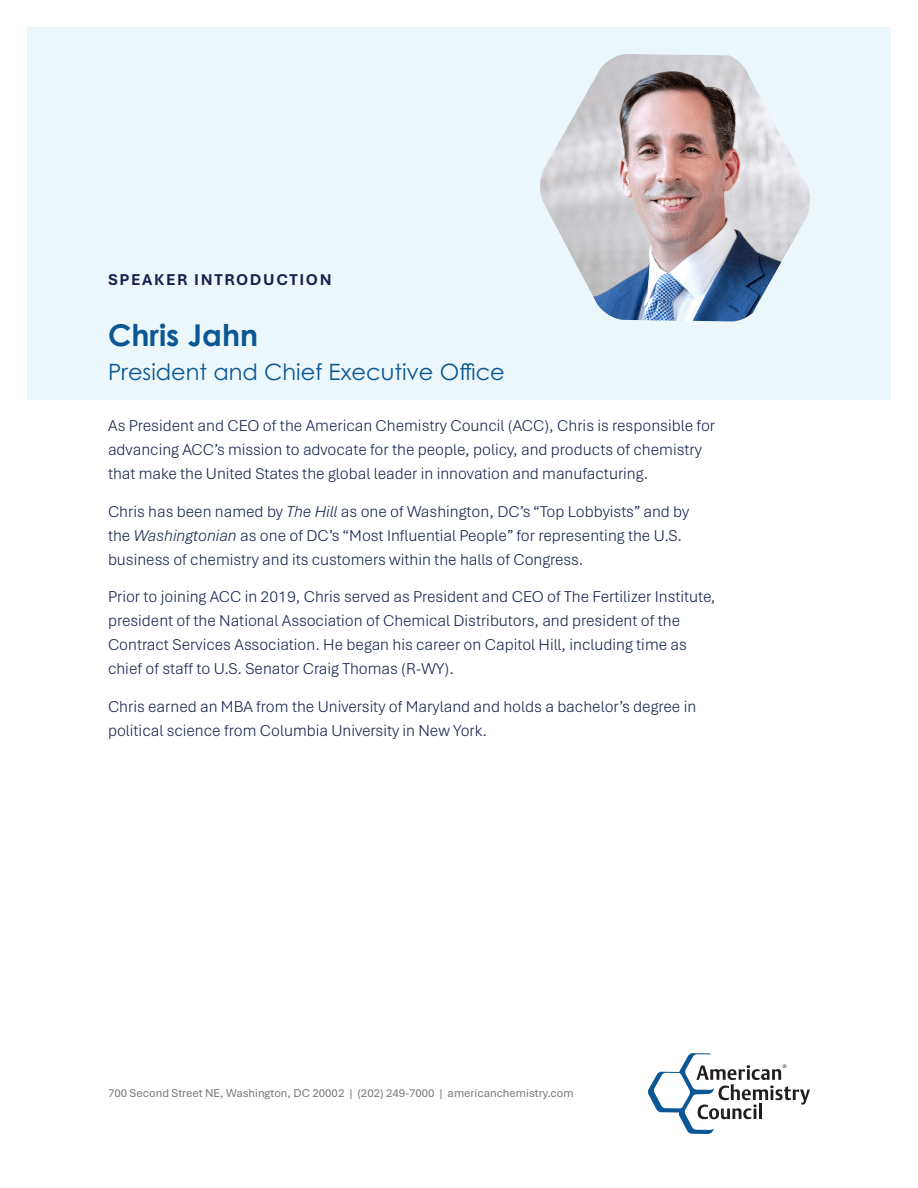
<style>
.page{position:relative;width:918px;height:1188px;background:#fff}
.page>*{position:absolute;margin:0;border:0;box-sizing:border-box;transform-origin:0 0}
.t1{font:700 30px "Century Gothic Pro";color:#0b5793}
.t2{font:22.5px "Century Gothic Pro";color:#0b5793}
.t3{font:300 16.5px/24px "Aptos";color:#16234c}
.t4{font:700 16.5px "Aptos";letter-spacing:.1em;color:#16234c}
.t5{font:12px "Aptos";color:#797777}
.s1{font-style:italic}
</style>
<div class="page">
<div style="left:27px;top:27px;width:864px;height:373px;background:#ebf7fa"></div>
<svg style="left:648px;top:1053px;width:162px;height:81px"></svg>
<img style="left:540px;top:54px;width:270px;height:267px">
<p class="t4" style="left:108px;top:269px;width:225px">SPEAKER INTRODUCTION</p>
<p class="t1" style="left:108px;top:316px;width:151px">Chris Jahn</p>
<p class="t2" style="left:108px;top:358px;width:398px">President and Chief Executive Office</p>
<p class="t3" style="left:108px;top:413px;width:609px">As President and CEO of the American Chemistry Council (ACC), Chris is responsible for advancing ACC’s mission to advocate for the people, policy, and products of chemistry that make the United States the global leader in innovation and manufacturing.</p>
<p class="t3" style="left:108px;top:499px;width:583px">Chris has been named by <span class="s1">The Hill</span> as one of Washington, DC’s “Top Lobbyists” and by the <span class="s1">Washingtonian</span> as one of DC’s “Most Influential People” for representing the U.S. business of chemistry and its customers within the halls of Congress.</p>
<p class="t3" style="left:108px;top:584px;width:609px">Prior to joining ACC in 2019, Chris served as President and CEO of The Fertilizer Institute, president of the National Association of Chemical Distributors, and president of the Contract Services Association. He began his career on Capitol Hill, including time as chief of staff to U.S. Senator Craig Thomas (R-WY).</p>
<p class="t3" style="left:108px;top:694px;width:590px">Chris earned an MBA from the University of Maryland and holds a bachelor’s degree in political science from Columbia University in New York.</p>
<p class="t5" style="left:108px;top:1085px;width:467px">700 Second Street NE, Washington, DC 20002 | (202) 249-7000 | americanchemistry.com</p>
</div>
